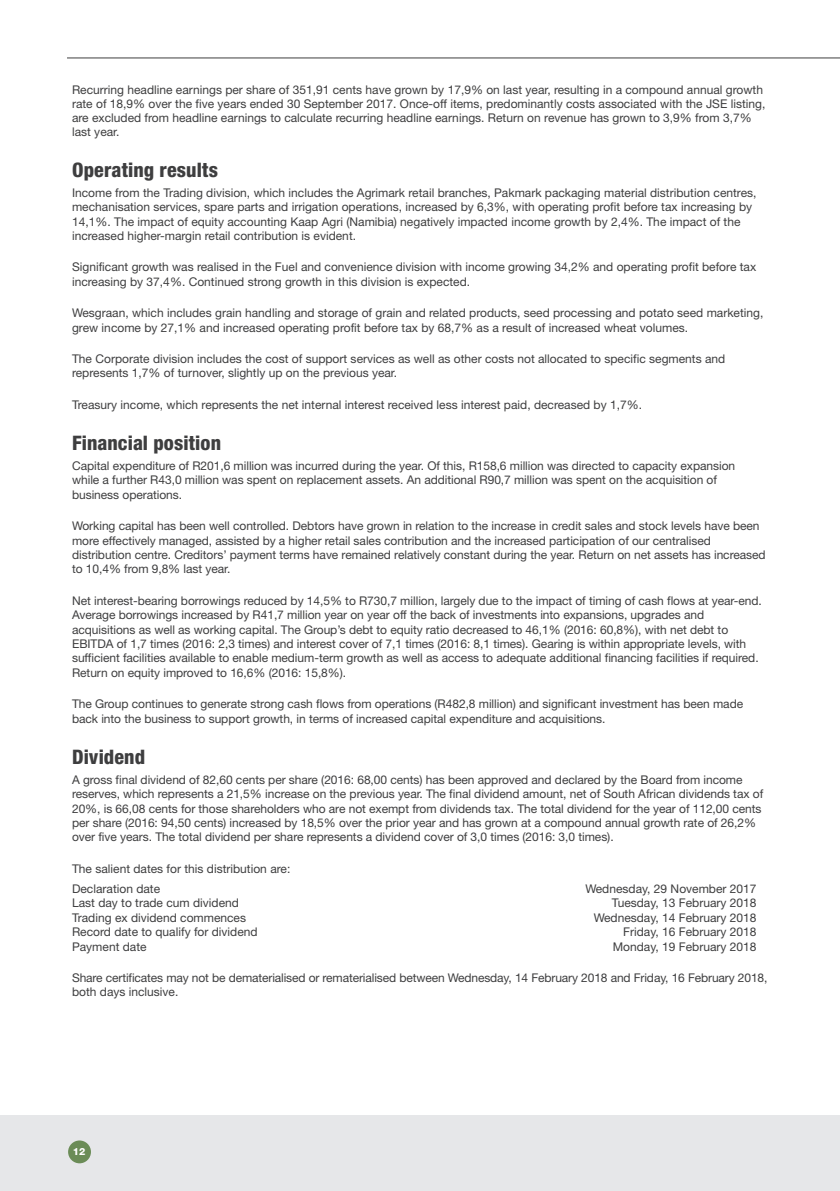
<style>
.page{position:relative;width:840px;height:1191px;background:#fff}
.page>*{position:absolute;margin:0;border:0;box-sizing:border-box;transform-origin:0 0}
.t1{font:800 condensed 20px "Helvetica Neue LT Std";letter-spacing:.005em;color:#3e3e3f}
.t2{font:12px/14.4px "Helvetica Neue LT Std";letter-spacing:-.005em;color:#3e3e3f}
.t3{font:800 10px "Helvetica Neue LT Std";color:#fff}
</style>
<div class="page">
<div style="left:0;top:1115px;width:839px;height:76px;background:#e6e7e9"></div>
<div style="left:68px;top:1140px;width:23px;height:23px;background:#6b8c57;border-radius:50%"></div>
<hr style="left:67px;top:58px;width:772px;height:1px;background:#3e3e3f">
<p class="t2" style="left:72px;top:82px;width:694px">Recurring headline earnings per share of 351,91 cents have grown by 17,9% on last year, resulting in a compound annual growth rate of 18,9% over the five years ended 30 September 2017. Once-off items, predominantly costs associated with the JSE listing, are excluded from headline earnings to calculate recurring headline earnings. Return on revenue has grown to 3,9% from 3,7% last year.</p>
<h1 class="t1" style="left:72px;top:157px;width:147px">Operating results</h1>
<p class="t2" style="left:72px;top:185px;width:685px">Income from the Trading division, which includes the Agrimark retail branches, Pakmark packaging material distribution centres, mechanisation services, spare parts and irrigation operations, increased by 6,3%, with operating profit before tax increasing by 14,1%. The impact of equity accounting Kaap Agri (Namibia) negatively impacted income growth by 2,4%. The impact of the increased higher-margin retail contribution is evident.</p>
<p class="t2" style="left:72px;top:260px;width:685px">Significant growth was realised in the Fuel and convenience division with income growing 34,2% and operating profit before tax increasing by 37,4%. Continued strong growth in this division is expected.</p>
<p class="t2" style="left:72px;top:305px;width:692px">Wesgraan, which includes grain handling and storage of grain and related products, seed processing and potato seed marketing, grew income by 27,1% and increased operating profit before tax by 68,7% as a result of increased wheat volumes.</p>
<p class="t2" style="left:72px;top:351px;width:654px">The Corporate division includes the cost of support services as well as other costs not allocated to specific segments and represents 1,7% of turnover, slightly up on the previous year.</p>
<p class="t2" style="left:72px;top:397px;width:571px">Treasury income, which represents the net internal interest received less interest paid, decreased by 1,7%.</p>
<h1 class="t1" style="left:72px;top:430px;width:150px">Financial position</h1>
<p class="t2" style="left:72px;top:458px;width:664px">Capital expenditure of R201,6 million was incurred during the year. Of this, R158,6 million was directed to capacity expansion while a further R43,0 million was spent on replacement assets. An additional R90,7 million was spent on the acquisition of business operations.</p>
<p class="t2" style="left:72px;top:518px;width:694px">Working capital has been well controlled. Debtors have grown in relation to the increase in credit sales and stock levels have been more effectively managed, assisted by a higher retail sales contribution and the increased participation of our centralised distribution centre. Creditors’ payment terms have remained relatively constant during the year. Return on net assets has increased to 10,4% from 9,8% last year.</p>
<p class="t2" style="left:72px;top:593px;width:690px">Net interest-bearing borrowings reduced by 14,5% to R730,7 million, largely due to the impact of timing of cash flows at year-end.<br>Average borrowings increased by R41,7 million year on year off the back of investments into expansions, upgrades and acquisitions as well as working capital. The Group’s debt to equity ratio decreased to 46,1% (2016: 60,8%), with net debt to EBITDA of 1,7 times (2016: 2,3 times) and interest cover of 7,1 times (2016: 8,1 times). Gearing is within appropriate levels, with sufficient facilities available to enable medium-term growth as well as access to adequate additional financing facilities if required.<br>Return on equity improved to 16,6% (2016: 15,8%).</p>
<p class="t2" style="left:72px;top:696px;width:672px">The Group continues to generate strong cash flows from operations (R482,8 million) and significant investment has been made back into the business to support growth, in terms of increased capital expenditure and acquisitions.</p>
<h1 class="t1" style="left:72px;top:744px;width:75px">Dividend</h1>
<p class="t2" style="left:72px;top:772px;width:692px">A gross final dividend of 82,60 cents per share (2016: 68,00 cents) has been approved and declared by the Board from income reserves, which represents a 21,5% increase on the previous year. The final dividend amount, net of South African dividends tax of 20%, is 66,08 cents for those shareholders who are not exempt from dividends tax. The total dividend for the year of 112,00 cents per share (2016: 94,50 cents) increased by 18,5% over the prior year and has grown at a compound annual growth rate of 26,2% over five years. The total dividend per share represents a dividend cover of 3,0 times (2016: 3,0 times).</p>
<p class="t2" style="left:72px;top:858px;width:220px;line-height:20px">The salient dates for this distribution are:<br>Declaration date</p>
<p class="t2" style="left:585px;top:881px;width:172px">Wednesday, 29 November 2017</p>
<p class="t2" style="left:72px;top:895px;width:168px">Last day to trade cum dividend</p>
<p class="t2" style="left:611px;top:895px;width:146px">Tuesday, 13 February 2018</p>
<p class="t2" style="left:72px;top:910px;width:175px">Trading ex dividend commences</p>
<p class="t2" style="left:593px;top:910px;width:164px">Wednesday, 14 February 2018</p>
<p class="t2" style="left:72px;top:924px;width:187px">Record date to qualify for dividend</p>
<p class="t2" style="left:623px;top:924px;width:135px">Friday, 16 February 2018</p>
<p class="t2" style="left:72px;top:939px;width:76px">Payment date</p>
<p class="t2" style="left:612px;top:939px;width:145px">Monday, 19 February 2018</p>
<p class="t2" style="left:72px;top:970px;width:696px">Share certificates may not be dematerialised or rematerialised between Wednesday, 14 February 2018 and Friday, 16 February 2018, both days inclusive.</p>
<p class="t3" style="left:73px;top:1146px;width:14px">12</p>
</div>
